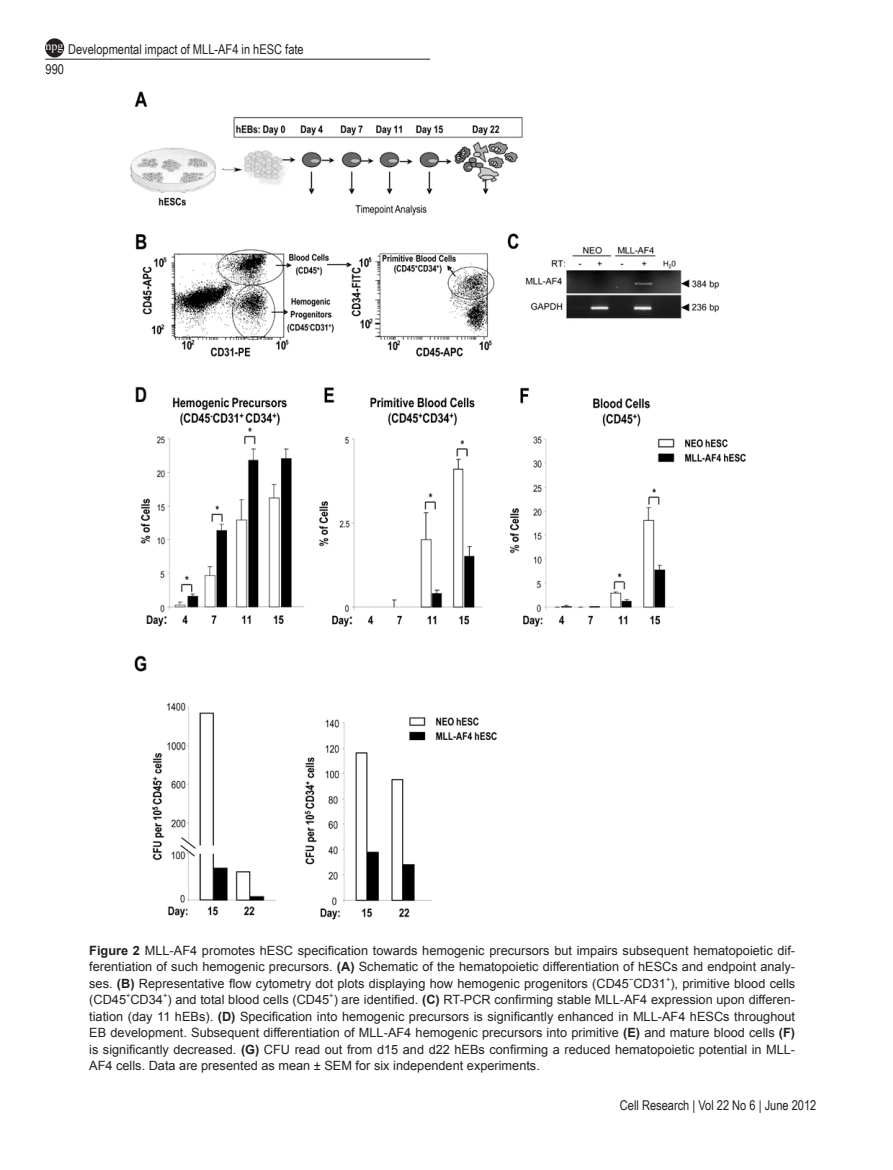
<style>
.page{position:relative;width:893px;height:1170px;background:#fff}
.page>*{position:absolute;margin:0;border:0;box-sizing:border-box;transform-origin:0 0}
.t1{font:13.5px "Arial Narrow";color:#231f20}
.t2{font:12.75px/16.5px "Arial";color:#231f20;text-align:justify}
.t3{font:12px "Times New Roman";color:#fff}
.t4{font:7.5px "Arial";color:#231f20}
.s1{font-weight:700}
</style>
<div class="page">
<hr style="left:45px;top:59px;width:385px;height:1px;background:#231f20">
<div style="left:46px;top:39px;width:17px;height:18px;background:#231f20;border-radius:50%"></div>
<div style="left:45px;top:38px;width:19px;height:19px;border:2px solid #231f20;border-radius:50%"></div>
<img style="left:130px;top:91px;width:616px;height:829px">
<p class="t1" style="left:68px;top:39px;width:237px">Developmental impact of MLL-AF4 in hESC fate</p>
<p class="t3" style="left:46px;top:38px;width:19px">npg</p>
<p class="t1" style="left:46px;top:59px;width:20px">990</p>
<p class="t2" style="left:89px;top:942px;width:707px"><span class="s1">Figure 2</span> MLL-AF4 promotes hESC specification towards hemogenic precursors but impairs subsequent hematopoietic dif&shy;ferentiation of such hemogenic precursors. <span class="s1">(A)</span> Schematic of the hematopoietic differentiation of hESCs and endpoint analy&shy;ses. <span class="s1">(B)</span> Representative flow cytometry dot plots displaying how hemogenic progenitors (CD45 CD31 ), primitive blood cells</p>
<p class="t4" style="left:666px;top:973px;width:6px">+</p>
<p class="t2" style="left:89px;top:991px;width:707px">(CD45 CD34 ) and total blood cells (CD45 ) are identified. <span class="s1">(C)</span> RT-PCR confirming stable MLL-AF4 expression upon differen-</p>
<p class="t4" style="left:126px;top:990px;width:6px">+</p>
<p class="t4" style="left:163px;top:990px;width:6px">+</p>
<p class="t4" style="left:329px;top:990px;width:6px">+</p>
<p class="t2" style="left:89px;top:1008px;width:707px">tiation (day 11 hEBs). <span class="s1">(D)</span> Specification into hemogenic precursors is significantly enhanced in MLL-AF4 hESCs throughout EB development. Subsequent differentiation of MLL-AF4 hemogenic precursors into primitive <span class="s1">(E)</span> and mature blood cells <span class="s1">(F) </span>is significantly decreased. <span class="s1">(G)</span> CFU read out from d15 and d22 hEBs confirming a reduced hematopoietic potential in MLL-AF4 cells. Data are presented as mean ± SEM for six independent experiments.</p>
<p class="t1" style="left:620px;top:1094px;width:198px">Cell Research | Vol 22 No 6 | June 2012</p>
</div>
